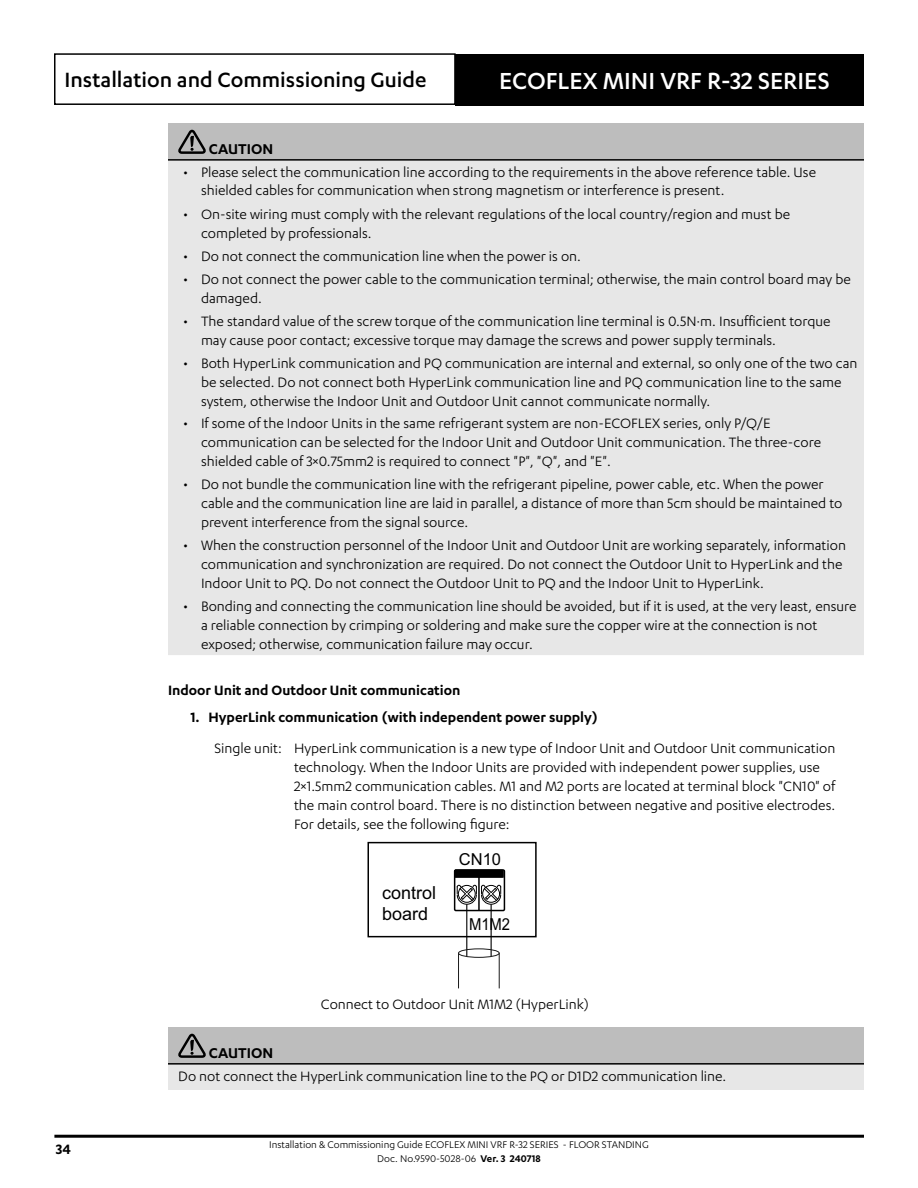
<style>
.page{position:relative;width:918px;height:1188px;background:#fff}
.page>*{position:absolute;margin:0;border:0;box-sizing:border-box;transform-origin:0 0}
.t1{font:500 27px "Karbon";color:#fff}
.t2{font:500 24px "Karbon";color:#000}
.t3{font:18px/21.6px "Arial";color:#000}
.NOTES_Title{font:600 16.5px "Karbon";color:#000}
.t4{font:16.5px "Arial";color:#000;scale:.9 1}
.t5{font:16.5px "Arial";color:#000}
.NOTES_Content_10_5{font:15.75px/18.9px "Karbon";color:#000}
.Paragraph_subsub_abcd{font:600 15.75px "Karbon";color:#000}
.Paragraph_01_Subsubsec{font:600 15.75px "Karbon";color:#000}
.t6{font:11.25px/13.5px "Karbon";color:#000;text-align:center}
.s1{font-weight:600}
</style>
<div class="page">
<div style="left:54px;top:53px;width:402px;height:52px;border:2px solid #000"></div>
<div style="left:456px;top:54px;width:408px;height:52px;background:#000"></div>
<hr style="left:54px;top:1135px;width:810px;height:3px;background:#000">
<div style="left:168px;top:124px;width:696px;height:36px;background:#bdbdbd"></div>
<div style="left:168px;top:161px;width:696px;height:494px;background:#e7e7e7"></div>
<hr style="left:168px;top:159px;width:696px;height:2px;background:#000">
<svg style="left:178px;top:129px;width:28px;height:25px"></svg>
<div style="left:368px;top:842px;width:169px;height:95px;border:2px solid #000"></div>
<hr style="left:478px;top:877px;width:2px;height:34px;background:#000">
<div style="left:454px;top:869px;width:51px;height:42px;border:2px solid #000"></div>
<hr style="left:455px;top:876px;width:48px;height:2px;background:#000">
<div style="left:455px;top:870px;width:48px;height:7px;background:#000"></div>
<div style="left:454px;top:870px;width:50px;height:7px;border:1px solid #000"></div>
<hr style="left:491px;top:904px;width:1px;height:52px;background:#000">
<svg style="left:457px;top:885px;width:44px;height:20px"></svg>
<hr style="left:466px;top:904px;width:1px;height:53px;background:#000">
<div style="left:458px;top:949px;width:42px;height:9px;border:1px solid #1b1b1b;border-radius:50%"></div>
<hr style="left:458px;top:953px;width:1px;height:35px;background:#1b1b1b">
<hr style="left:499px;top:953px;width:1px;height:35px;background:#1b1b1b">
<div style="left:168px;top:1028px;width:696px;height:36px;background:#bdbdbd"></div>
<div style="left:168px;top:1064px;width:696px;height:26px;background:#e7e7e7"></div>
<hr style="left:168px;top:1063px;width:696px;height:2px;background:#000">
<svg style="left:178px;top:1033px;width:28px;height:25px"></svg>
<h2 class="t2" style="left:64px;top:67px;width:364px">Installation and Commissioning Guide</h2>
<h1 class="t1" style="left:499px;top:66px;width:332px">ECOFLEX MINI VRF R-32 SERIES</h1>
<p class="NOTES_Title" style="left:209px;top:140px;width:66px">CAUTION</p>
<p class="NOTES_Content_10_5" style="left:201px;top:162px;width:617px;text-indent:-18px">• Please select the communication line according to the requirements in the above reference table. Use shielded cables for communication when strong magnetism or interference is present.</p>
<p class="NOTES_Content_10_5" style="left:201px;top:204px;width:591px;text-indent:-18px">• On-site wiring must comply with the relevant regulations of the local country/region and must be completed by professionals.</p>
<p class="NOTES_Content_10_5" style="left:183px;top:246px;width:399px">• Do not connect the communication line when the power is on.</p>
<p class="NOTES_Content_10_5" style="left:201px;top:269px;width:651px;text-indent:-18px">• Do not connect the power cable to the communication terminal; otherwise, the main control board may be damaged.</p>
<p class="NOTES_Content_10_5" style="left:201px;top:311px;width:631px;text-indent:-18px">• The standard value of the screw torque of the communication line terminal is 0.5N·m. Insufficient torque may cause poor contact; excessive torque may damage the screws and power supply terminals.</p>
<p class="NOTES_Content_10_5" style="left:201px;top:353px;width:658px;text-indent:-18px">• Both HyperLink communication and PQ communication are internal and external, so only one of the two can be selected. Do not connect both HyperLink communication line and PQ communication line to the same system, otherwise the Indoor Unit and Outdoor Unit cannot communicate normally.</p>
<p class="NOTES_Content_10_5" style="left:201px;top:414px;width:622px;text-indent:-18px">• If some of the Indoor Units in the same refrigerant system are non-ECOFLEX series, only P/Q/E communication can be selected for the Indoor Unit and Outdoor Unit communication. The three-core shielded cable of 3×0.75mm2 is required to connect "P", "Q", and "E".</p>
<p class="NOTES_Content_10_5" style="left:201px;top:475px;width:643px;text-indent:-18px">• Do not bundle the communication line with the refrigerant pipeline, power cable, etc. When the power cable and the communication line are laid in parallel, a distance of more than 5cm should be maintained to prevent interference from the signal source.</p>
<p class="NOTES_Content_10_5" style="left:201px;top:536px;width:647px;text-indent:-18px">• When the construction personnel of the Indoor Unit and Outdoor Unit are working separately, information communication and synchronization are required. Do not connect the Outdoor Unit to HyperLink and the<br>Indoor Unit to PQ. Do not connect the Outdoor Unit to PQ and the Indoor Unit to HyperLink.</p>
<p class="NOTES_Content_10_5" style="left:201px;top:597px;width:657px;text-indent:-18px">• Bonding and connecting the communication line should be avoided, but if it is used, at the very least, ensure a reliable connection by crimping or soldering and make sure the copper wire at the connection is not exposed; otherwise, communication failure may occur.</p>
<p class="Paragraph_01_Subsubsec" style="left:168px;top:681px;width:294px">Indoor Unit and Outdoor Unit communication</p>
<p class="Paragraph_subsub_abcd" style="left:190px;top:708px;width:409px">1. HyperLink communication (with independent power supply)</p>
<p class="NOTES_Content_10_5" style="left:214px;top:738px;width:69px">Single unit:</p>
<p class="NOTES_Content_10_5" style="left:294px;top:738px;width:543px">HyperLink communication is a new type of Indoor Unit and Outdoor Unit communication technology. When the Indoor Units are provided with independent power supplies, use 2×1.5mm2 communication cables. M1 and M2 ports are located at terminal block "CN10" of the main control board. There is no distinction between negative and positive electrodes.<br>For details, see the following figure:</p>
<p class="t3" style="left:382px;top:881px;width:56px">control board</p>
<p class="t5" style="left:459px;top:848px;width:44px">CN10</p>
<p class="t4" style="left:469px;top:913px;width:47px">M1M2</p>
<p class="NOTES_Content_10_5" style="left:321px;top:995px;width:270px">Connect to Outdoor Unit M1M2 (HyperLink)</p>
<p class="NOTES_Title" style="left:209px;top:1044px;width:66px">CAUTION</p>
<p class="NOTES_Content_10_5" style="left:178px;top:1066px;width:550px">Do not connect the HyperLink communication line to the PQ or D1D2 communication line.</p>
<p class="Paragraph_subsub_abcd" style="left:56px;top:1140px;width:17px">34</p>
<p class="t6" style="left:269px;top:1138px;width:381px">Installation &amp; Commissioning Guide ECOFLEX MINI VRF R-32 SERIES - FLOOR STANDING<br>Doc. No.9590-5028-06 <span class="s1">Ver. 3 240718</span></p>
</div>
